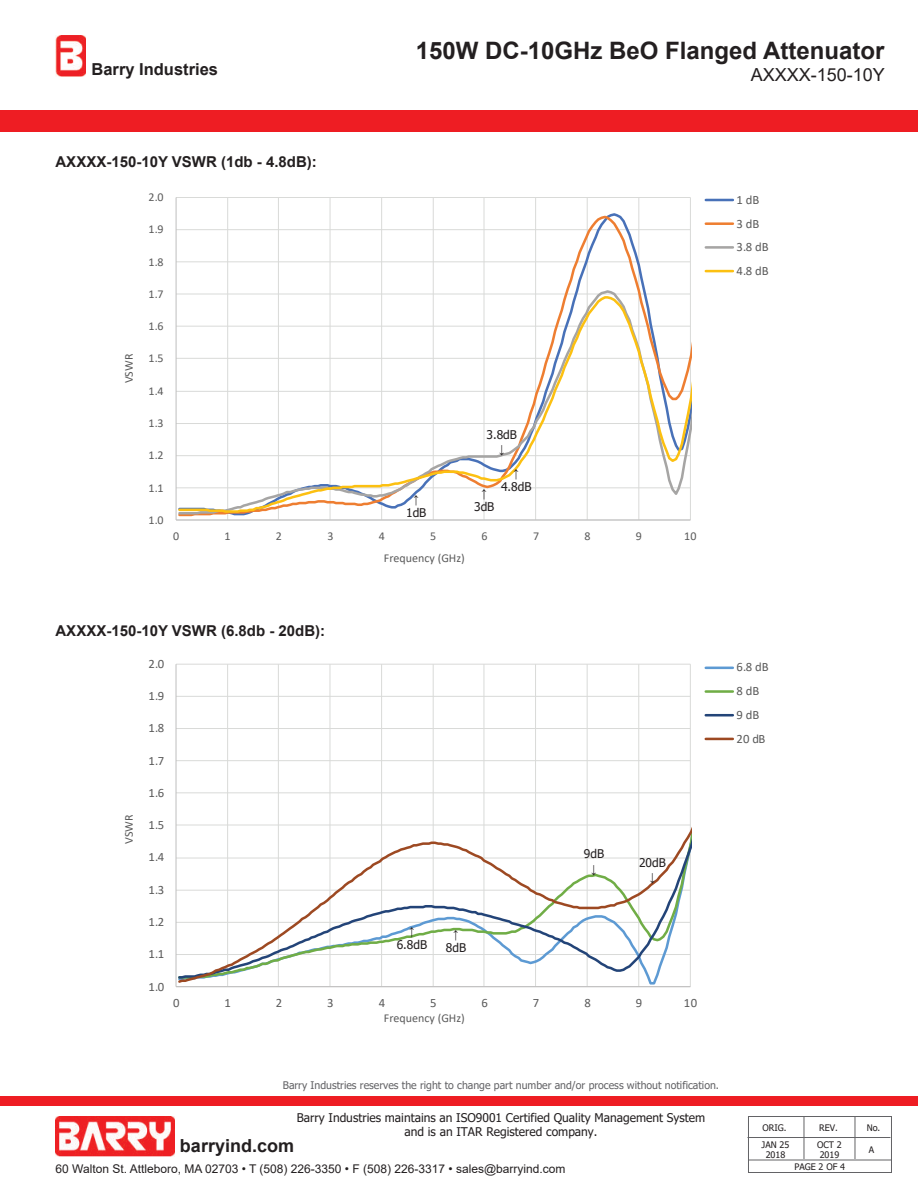
<style>
.page{position:relative;width:918px;height:1188px;background:#fff}
.page>*{position:absolute;margin:0;border:0;box-sizing:border-box;transform-origin:0 0}
.t1{font:700 24px "Arial";color:#231f20}
.t2{font:18px "Arial";color:#231f20}
.t3{font:700 18px "Arial";color:#231f20}
.t4{font:700 16.5px "Arial";color:#231f20}
.t5{font:700 15px "Arial";color:#231f20}
.t6{font:12.75px/23.9px "Calibri";letter-spacing:.005em;color:#5a5a5a}
.t7{font:12px/14.4px "Tahoma";color:#231f20;text-align:center}
.t8{font:12px "Calibri";color:#5a5a5a}
.t9{font:12px "Arial";color:#231f20}
.t10{font:10.5px "Tahoma";color:#636366}
.t11{font:9px/10.8px "Tahoma";color:#231f20;text-align:center}
</style>
<div class="page">
<div style="left:0;top:110px;width:918px;height:22px;background:#ee1d23"></div>
<div style="left:0;top:1096px;width:918px;height:9px;background:#ee1d23"></div>
<img style="left:56px;top:1117px;width:119px;height:40px">
<img style="left:56px;top:36px;width:29px;height:41px">
<div style="left:748px;top:1116px;width:144px;height:57px;border:1px solid #636366"></div>
<hr style="left:747px;top:1137px;width:143px;height:1px;background:#636366">
<hr style="left:804px;top:1117px;width:1px;height:42px;background:#636366">
<hr style="left:855px;top:1117px;width:1px;height:42px;background:#636366">
<hr style="left:749px;top:1160px;width:143px;height:1px;background:#636366">
<hr style="left:176px;top:197px;width:514px;height:1px;background:#d9dad8">
<hr style="left:690px;top:198px;width:1px;height:322px;background:#d9dad8">
<hr style="left:638px;top:198px;width:1px;height:322px;background:#d9dad8">
<hr style="left:587px;top:198px;width:1px;height:322px;background:#d9dad8">
<hr style="left:535px;top:198px;width:1px;height:322px;background:#d9dad8">
<hr style="left:484px;top:198px;width:1px;height:322px;background:#d9dad8">
<hr style="left:433px;top:198px;width:1px;height:322px;background:#d9dad8">
<hr style="left:381px;top:198px;width:1px;height:322px;background:#d9dad8">
<hr style="left:330px;top:198px;width:1px;height:322px;background:#d9dad8">
<hr style="left:278px;top:198px;width:1px;height:322px;background:#d9dad8">
<hr style="left:227px;top:198px;width:1px;height:322px;background:#d9dad8">
<hr style="left:176px;top:198px;width:1px;height:322px;background:#bfbebe">
<hr style="left:176px;top:520px;width:514px;height:1px;background:#bfbebe">
<svg style="left:177px;top:214px;width:513px;height:303px"></svg>
<svg style="left:177px;top:275px;width:514px;height:239px"></svg>
<hr style="left:706px;top:199px;width:27px;height:2px;background:#4871b8">
<hr style="left:706px;top:222px;width:27px;height:3px;background:#ee7e31">
<hr style="left:706px;top:246px;width:27px;height:3px;background:#a6a5a4">
<hr style="left:706px;top:270px;width:27px;height:2px;background:#fcc011">
<hr style="left:176px;top:664px;width:514px;height:1px;background:#d9dad8">
<hr style="left:176px;top:696px;width:514px;height:1px;background:#d9dad8">
<hr style="left:176px;top:728px;width:514px;height:1px;background:#d9dad8">
<hr style="left:690px;top:664px;width:1px;height:323px;background:#d9dad8">
<hr style="left:638px;top:664px;width:1px;height:323px;background:#d9dad8">
<hr style="left:587px;top:664px;width:1px;height:323px;background:#d9dad8">
<hr style="left:535px;top:664px;width:1px;height:323px;background:#d9dad8">
<hr style="left:484px;top:664px;width:1px;height:323px;background:#d9dad8">
<hr style="left:433px;top:664px;width:1px;height:323px;background:#d9dad8">
<hr style="left:381px;top:664px;width:1px;height:323px;background:#d9dad8">
<hr style="left:330px;top:664px;width:1px;height:323px;background:#d9dad8">
<hr style="left:278px;top:664px;width:1px;height:323px;background:#d9dad8">
<hr style="left:227px;top:664px;width:1px;height:323px;background:#d9dad8">
<hr style="left:176px;top:664px;width:1px;height:323px;background:#bfbebe">
<hr style="left:176px;top:986px;width:514px;height:1px;background:#bfbebe">
<svg style="left:177px;top:749px;width:513px;height:44px"></svg>
<svg style="left:176px;top:795px;width:515px;height:190px"></svg>
<hr style="left:706px;top:667px;width:27px;height:2px;background:#5d9ad3">
<hr style="left:706px;top:690px;width:27px;height:3px;background:#70ad46">
<hr style="left:706px;top:714px;width:27px;height:2px;background:#234478">
<hr style="left:706px;top:738px;width:27px;height:2px;background:#9d4922">
<h1 class="t1" style="left:416px;top:34px;width:470px">150W DC-10GHz BeO Flanged Attenuator</h1>
<h3 class="t4" style="left:92px;top:58px;width:128px">Barry Industries</h3>
<h2 class="t2" style="left:751px;top:62px;width:136px">AXXXX-150-10Y</h2>
<p class="t5" style="left:56px;top:152px;width:263px">AXXXX-150-10Y VSWR (1db - 4.8dB):</p>
<p class="t8" style="left:149px;top:189px;width:16px">2.0</p>
<p class="t8" style="left:149px;top:221px;width:16px">1.9</p>
<p class="t8" style="left:149px;top:253px;width:16px">1.8</p>
<p class="t8" style="left:149px;top:286px;width:16px">1.7</p>
<p class="t8" style="left:121px;top:383px;width:31px;rotate:-90deg">VSWR</p>
<p class="t8" style="left:149px;top:318px;width:16px">1.6</p>
<p class="t8" style="left:149px;top:350px;width:16px">1.5</p>
<p class="t8" style="left:149px;top:382px;width:16px">1.4</p>
<p class="t8" style="left:149px;top:415px;width:16px">1.3</p>
<p class="t8" style="left:149px;top:447px;width:16px">1.2</p>
<p class="t8" style="left:149px;top:479px;width:16px">1.1</p>
<p class="t8" style="left:149px;top:512px;width:16px">1.0</p>
<p class="t7" style="left:487px;top:428px;width:32px">3.8dB ↓</p>
<p class="t7" style="left:501px;top:466px;width:32px">↑<br>4.8dB</p>
<p class="t7" style="left:406px;top:492px;width:22px">↑<br>1dB</p>
<p class="t7" style="left:474px;top:486px;width:22px">↑<br>3dB</p>
<p class="t8" style="left:173px;top:528px;width:8px">0</p>
<p class="t8" style="left:225px;top:528px;width:8px">1</p>
<p class="t8" style="left:276px;top:528px;width:8px">2</p>
<p class="t8" style="left:327px;top:528px;width:8px">3</p>
<p class="t8" style="left:379px;top:528px;width:8px">4</p>
<p class="t8" style="left:430px;top:528px;width:8px">5</p>
<p class="t8" style="left:482px;top:528px;width:8px">6</p>
<p class="t8" style="left:533px;top:528px;width:8px">7</p>
<p class="t8" style="left:584px;top:528px;width:8px">8</p>
<p class="t8" style="left:636px;top:528px;width:8px">9</p>
<p class="t8" style="left:684px;top:528px;width:14px">10</p>
<p class="t8" style="left:384px;top:550px;width:82px">Frequency (GHz)</p>
<p class="t5" style="left:56px;top:620px;width:271px">AXXXX-150-10Y VSWR (6.8db - 20dB):</p>
<p class="t6" style="left:148px;top:651px;width:17px">2.0</p>
<p class="t6" style="left:148px;top:684px;width:17px">1.9</p>
<p class="t6" style="left:148px;top:716px;width:17px">1.8</p>
<p class="t6" style="left:148px;top:748px;width:17px">1.7</p>
<p class="t8" style="left:121px;top:844px;width:31px;rotate:-90deg">VSWR</p>
<p class="t6" style="left:148px;top:780px;width:17px">1.6</p>
<p class="t6" style="left:148px;top:813px;width:17px">1.5</p>
<p class="t6" style="left:148px;top:845px;width:17px">1.4</p>
<p class="t6" style="left:148px;top:877px;width:17px">1.3</p>
<p class="t6" style="left:148px;top:910px;width:17px">1.2</p>
<p class="t6" style="left:148px;top:942px;width:17px">1.1</p>
<p class="t6" style="left:148px;top:974px;width:17px">1.0</p>
<p class="t7" style="left:397px;top:924px;width:32px">↑<br>6.8dB</p>
<p class="t7" style="left:446px;top:927px;width:22px">↑<br>8dB</p>
<p class="t7" style="left:584px;top:847px;width:22px">9dB ↓</p>
<p class="t7" style="left:639px;top:856px;width:28px">20dB ↓</p>
<p class="t6" style="left:173px;top:991px;width:8px">0</p>
<p class="t6" style="left:225px;top:991px;width:8px">1</p>
<p class="t6" style="left:276px;top:991px;width:8px">2</p>
<p class="t6" style="left:327px;top:991px;width:8px">3</p>
<p class="t6" style="left:379px;top:991px;width:8px">4</p>
<p class="t6" style="left:430px;top:991px;width:8px">5</p>
<p class="t6" style="left:482px;top:991px;width:8px">6</p>
<p class="t6" style="left:533px;top:991px;width:8px">7</p>
<p class="t6" style="left:584px;top:991px;width:8px">8</p>
<p class="t6" style="left:636px;top:991px;width:8px">9</p>
<p class="t6" style="left:684px;top:991px;width:15px">10</p>
<p class="t8" style="left:384px;top:1010px;width:82px">Frequency (GHz)</p>
<p class="t6" style="left:737px;top:187px;width:34px">1dB<br>3dB<br>3.8 dB<br>4.8 dB</p>
<p class="t6" style="left:736px;top:655px;width:34px">6.8 dB<br>8dB<br>9dB<br>20 dB</p>
<p class="t10" style="left:283px;top:1078px;width:438px">Barry Industries reserves the right to change part number and/or process without notification.</p>
<p class="t7" style="left:297px;top:1111px;width:410px">Barry Industries maintains an ISO9001 Certified Quality Management System and is an ITAR Registered company.</p>
<p class="t11" style="left:762px;top:1122px;width:26px">ORIG.</p>
<p class="t11" style="left:819px;top:1122px;width:20px">REV.</p>
<p class="t11" style="left:867px;top:1123px;width:15px">No.</p>
<p class="t11" style="left:794px;top:1162px;width:52px">PAGE 2 OF 4</p>
<h2 class="t3" style="left:180px;top:1132px;width:116px">barryind.com</h2>
<p class="t9" style="left:56px;top:1161px;width:512px">60 Walton St. Attleboro, MA 02703 • T (508) 226-3350 • F (508) 226-3317 • sales@barryind.com</p>
<p class="t11" style="left:762px;top:1139px;width:29px">JAN 25<br>2018</p>
<p class="t11" style="left:817px;top:1139px;width:26px;text-align:left">OCT 2<br>2019</p>
<p class="t11" style="left:869px;top:1145px;width:7px">A</p>
</div>
